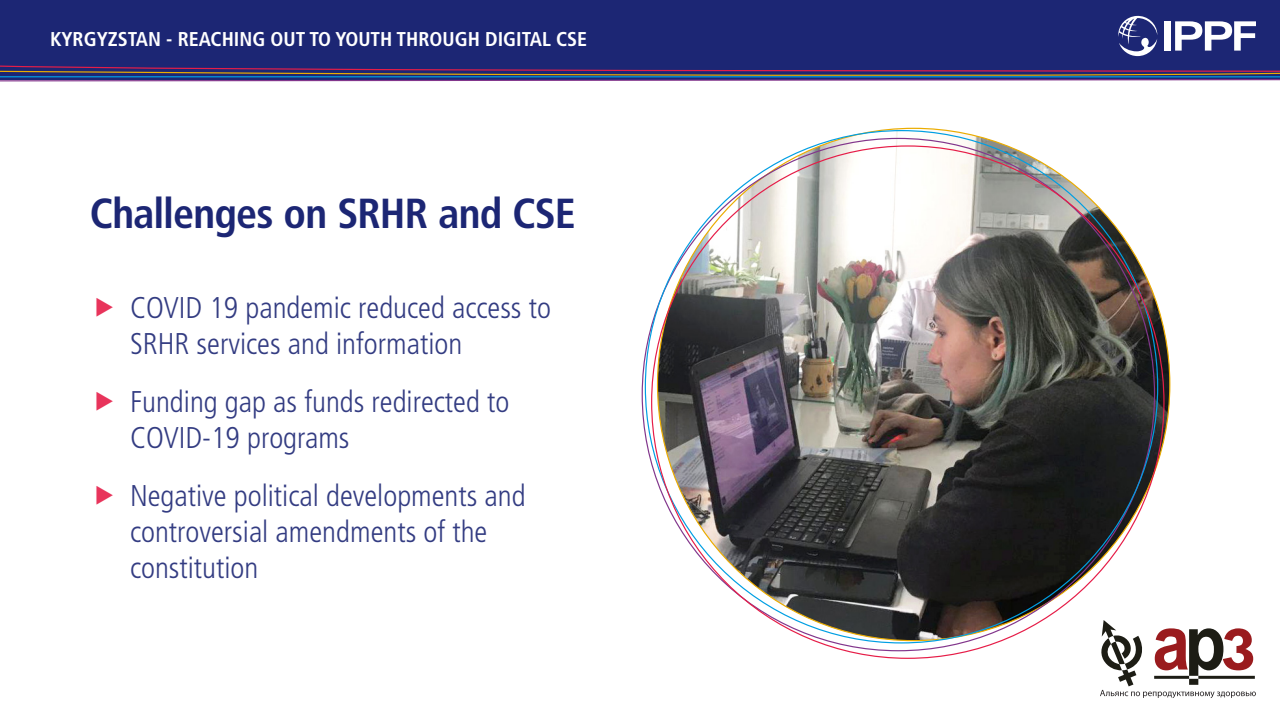
<style>
.page{position:relative;width:1280px;height:720px;background:#fff}
.page>*{position:absolute;margin:0;border:0;box-sizing:border-box;transform-origin:0 0}
.body-ol{font:700 condensed 42px "Frutiger LT Std";letter-spacing:-.02em;color:#1c2674}
.t1{font:300 condensed 30px/36px "Frutiger LT Std";color:#333c82}
.t2{font:700 condensed 20px "Frutiger LT Std";color:#fff}
</style>
<div class="page">
<img style="left:658px;top:128px;width:512px;height:513px;border-radius:256px">
<div style="left:0;top:0;width:1280px;height:80px;background:#1c2674"></div>
<div style="left:1164px;top:21px;width:7px;height:30px;background:#fff"></div>
<svg style="left:1175px;top:21px;width:81px;height:30px"></svg>
<svg style="left:1118px;top:15px;width:39px;height:41px"></svg>
<svg style="left:0;top:65px;width:1280px;height:17px"></svg>
<hr style="left:0;top:76px;width:1280px;height:1px;background:#009fe3">
<svg style="left:1100px;top:620px;width:156px;height:78px"></svg>
<p class="t2" style="left:50px;top:27px;width:539px">KYRGYZSTAN - REACHING OUT TO YOUTH THROUGH DIGITAL CSE</p>
<p class="body-ol" style="left:90px;top:189px;width:487px">Challenges on SRHR and CSE</p>
<p class="t1" style="left:130px;top:290px;width:423px">COVID 19 pandemic reduced access to<br>SRHR services and information</p>
<p class="t1" style="left:130px;top:384px;width:381px">Funding gap as funds redirected to<br>COVID-19 programs</p>
<p class="t1" style="left:130px;top:478px;width:397px">Negative political developments and controversial amendments of the constitution</p>
</div>
